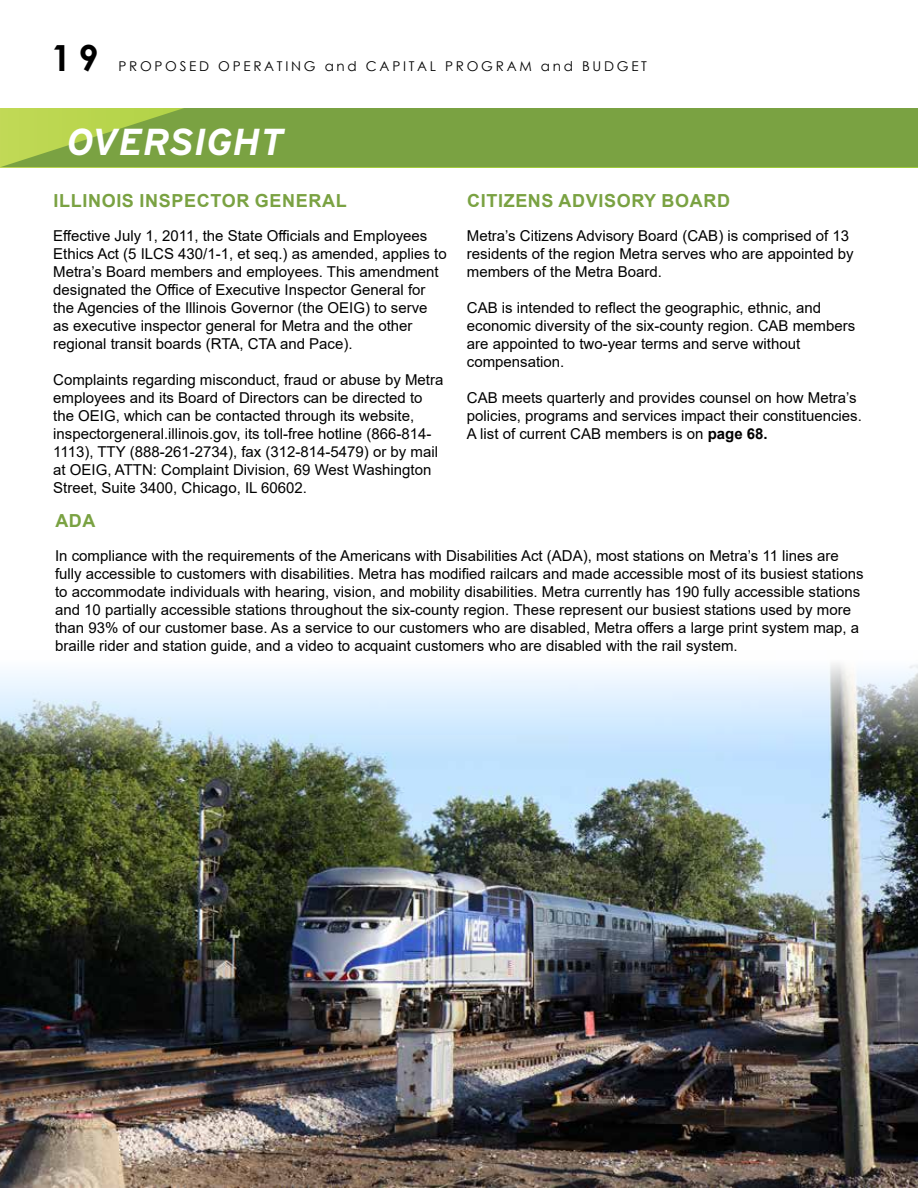
<style>
.page{position:relative;width:918px;height:1188px;background:#fff}
.page>*{position:absolute;margin:0;border:0;box-sizing:border-box;transform-origin:0 0}
.t1{font:italic 700 37.5px "Interstate";color:#fff}
.t2{font:700 36px "Century Gothic";color:#000}
.t3{font:700 18px "Arial";letter-spacing:.035em;color:#7aa242}
.t4{font:15px/18px "Arial";color:#000}
.t5{font:13.5px "Century Gothic";letter-spacing:.2em;color:#000}
.s1{font-weight:700}
</style>
<div class="page">
<svg style="left:1px;top:108px;width:917px;height:59px;background:#80a743"></svg>
<img style="left:0;top:663px;width:918px;height:525px">
<h2 class="t2" style="left:51px;top:31px;width:49px">19</h2>
<p class="t5" style="left:119px;top:57px;width:530px">PROPOSED OPERATING and CAPITAL PROGRAM and BUDGET</p>
<h1 class="t1" style="left:67px;top:119px;width:219px">OVERSIGHT</h1>
<p class="t3" style="left:54px;top:188px;width:295px">ILLINOIS INSPECTOR GENERAL</p>
<p class="t4" style="left:53px;top:227px;width:395px">Effective July 1, 2011, the State Officials and Employees Ethics Act (5 ILCS 430/1-1, et seq.) as amended, applies to Metra’s Board members and employees. This amendment designated the Office of Executive Inspector General for the Agencies of the Illinois Governor (the OEIG) to serve as executive inspector general for Metra and the other regional transit boards (RTA, CTA and Pace).</p>
<p class="t4" style="left:53px;top:371px;width:392px">Complaints regarding misconduct, fraud or abuse by Metra employees and its Board of Directors can be directed to the OEIG, which can be contacted through its website, inspectorgeneral.illinois.gov, its toll-free hotline (866-814- 1113), TTY (888-261-2734), fax (312-814-5479) or by mail at OEIG, ATTN: Complaint Division, 69 West Washington Street, Suite 3400, Chicago, IL 60602.</p>
<p class="t3" style="left:467px;top:188px;width:264px">CITIZENS ADVISORY BOARD</p>
<p class="t4" style="left:467px;top:227px;width:388px">Metra’s Citizens Advisory Board (CAB) is comprised of 13 residents of the region Metra serves who are appointed by members of the Metra Board.</p>
<p class="t4" style="left:467px;top:299px;width:390px">CAB is intended to reflect the geographic, ethnic, and economic diversity of the six-county region. CAB members are appointed to two-year terms and serve without compensation.</p>
<p class="t4" style="left:467px;top:389px;width:397px">CAB meets quarterly and provides counsel on how Metra’s policies, programs and services impact their constituencies.<br>A list of current CAB members is on <span class="s1">page 68.</span></p>
<p class="t3" style="left:55px;top:508px;width:42px">ADA</p>
<p class="t4" style="left:55px;top:547px;width:810px">In compliance with the requirements of the Americans with Disabilities Act (ADA), most stations on Metra’s 11 lines are fully accessible to customers with disabilities. Metra has modified railcars and made accessible most of its busiest stations to accommodate individuals with hearing, vision, and mobility disabilities. Metra currently has 190 fully accessible stations and 10 partially accessible stations throughout the six-county region. These represent our busiest stations used by more than 93% of our customer base. As a service to our customers who are disabled, Metra offers a large print system map, a braille rider and station guide, and a video to acquaint customers who are disabled with the rail system.</p>
</div>
